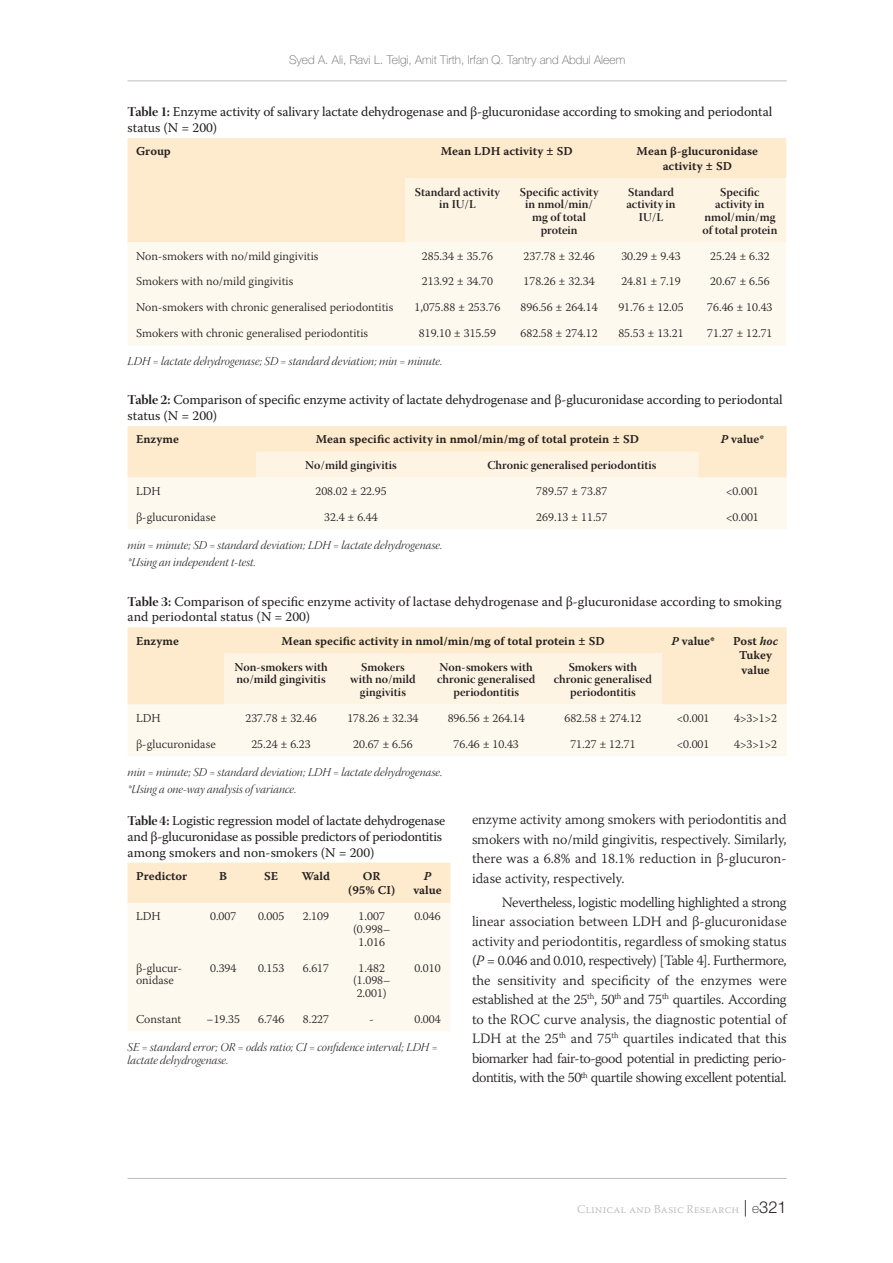
<style>
.page{position:relative;width:893px;height:1263px;background:#fff}
.page>*{position:absolute;margin:0;border:0;box-sizing:border-box;transform-origin:0 0}
.t1{font:300 14.25px/19.5px "Warnock Pro";color:#231f20;text-align:justify}
.t2{font:13.5px/15.8px "Warnock Pro";letter-spacing:-.01em;color:#231f20}
.t3{font:300 12px/12.8px "Warnock Pro";color:#231f20;text-align:center}
.t4{font:12px/12.8px "Warnock Pro Semibold Subh";color:#231f20;text-align:center}
.t5{font:12px/17px "Warnock Pro Light It Disp";color:#231f20}
.t6{font:12px/14.4px "Warnock Pro Semibold Capt";color:#231f20;text-align:center}
.t7{font:100 12px "Helvetica Neue LT Pro";color:#636366}
.t8{font:300 12px "Warnock Pro";color:#bcbdc0}
.t9{font:12px "Warnock Pro Semibold It Capt";color:#231f20}
.s1{font-family:"Warnock Pro Bold Disp"}
.s2{font-family:"Warnock Pro Semibold It Capt"}
.s3{font-style:italic}
.s4{font-weight:400}
.s5{font-family:"Helvetica Neue LT Pro";font-size:16.5px;color:#231f20}
.s6{font-family:"Helvetica Neue LT Pro";font-weight:100;font-size:13.5px;color:#231f20}
</style>
<div class="page">
<hr style="left:128px;top:81px;width:659px;height:1px;background:#bcbdc0">
<hr style="left:128px;top:1178px;width:659px;height:1px;background:#bcbdc0">
<div style="left:128px;top:138px;width:658px;height:104px;background:#feeacc"></div>
<div style="left:405px;top:178px;width:381px;height:64px;background:#fef4e4"></div>
<div style="left:128px;top:242px;width:658px;height:104px;background:#fef9ef"></div>
<svg style="left:128px;top:426px;width:659px;height:103px"></svg>
<div style="left:128px;top:627px;width:659px;height:26px;background:#feeacc"></div>
<svg style="left:128px;top:653px;width:659px;height:103px"></svg>
<svg style="left:128px;top:863px;width:322px;height:168px"></svg>
<p class="t7" style="left:289px;top:53px;width:338px">Syed A. Ali, Ravi L. Telgi, Amit Tirth, Irfan Q. Tantry and Abdul Aleem</p>
<p class="t2" style="left:128px;top:104px;width:646px"><span class="s1">Table 1:</span> Enzyme activity of salivary lactate dehydrogenase and β-glucuronidase according to smoking and periodontal status (N = 200)</p>
<p class="t6" style="left:136px;top:144px;width:36px">Group</p>
<p class="t6" style="left:441px;top:144px;width:133px">Mean LDH activity ± SD</p>
<p class="t6" style="left:637px;top:144px;width:123px">Mean β-glucuronidase activity ± SD</p>
<p class="t4" style="left:415px;top:185px;width:87px">Standard activity in IU/L</p>
<p class="t4" style="left:520px;top:185px;width:81px">Specific activity in nmol/min/ mg of total protein</p>
<p class="t4" style="left:626px;top:185px;width:51px">Standard activity in<br>IU/L</p>
<p class="t4" style="left:702px;top:185px;width:77px">Specific activity in nmol/min/mg of total protein</p>
<p class="t3" style="left:136px;top:249px;width:184px">Non-smokers with no/mild gingivitis</p>
<p class="t3" style="left:422px;top:249px;width:73px">285.34 ± 35.76</p>
<p class="t3" style="left:524px;top:249px;width:73px">237.78 ± 32.46</p>
<p class="t3" style="left:621px;top:249px;width:61px">30.29 ± 9.43</p>
<p class="t3" style="left:710px;top:249px;width:61px">25.24 ± 6.32</p>
<p class="t3" style="left:136px;top:275px;width:159px">Smokers with no/mild gingivitis</p>
<p class="t3" style="left:422px;top:275px;width:73px">213.92 ± 34.70</p>
<p class="t3" style="left:524px;top:275px;width:73px">178.26 ± 32.34</p>
<p class="t3" style="left:621px;top:275px;width:61px">24.81 ± 7.19</p>
<p class="t3" style="left:710px;top:275px;width:61px">20.67 ± 6.56</p>
<p class="t3" style="left:136px;top:301px;width:259px">Non-smokers with chronic generalised periodontitis</p>
<p class="t3" style="left:415px;top:301px;width:87px">1,075.88 ± 253.76</p>
<p class="t3" style="left:521px;top:301px;width:79px">896.56 ± 264.14</p>
<p class="t3" style="left:618px;top:301px;width:67px">91.76 ± 12.05</p>
<p class="t3" style="left:707px;top:301px;width:67px">76.46 ± 10.43</p>
<p class="t3" style="left:136px;top:326px;width:234px">Smokers with chronic generalised periodontitis</p>
<p class="t3" style="left:419px;top:326px;width:79px">819.10 ± 315.59</p>
<p class="t3" style="left:521px;top:326px;width:79px">682.58 ± 274.12</p>
<p class="t3" style="left:618px;top:326px;width:67px">85.53 ± 13.21</p>
<p class="t3" style="left:707px;top:326px;width:67px">71.27 ± 12.71</p>
<p class="t5" style="left:128px;top:354px;width:317px">LDH = lactate dehydrogenase; SD = standard deviation; min = minute.</p>
<p class="t2" style="left:128px;top:392px;width:657px"><span class="s1">Table 2:</span> Comparison of specific enzyme activity of lactate dehydrogenase and β-glucuronidase according to periodontal status (N = 200)</p>
<p class="t6" style="left:136px;top:432px;width:44px">Enzyme</p>
<p class="t6" style="left:316px;top:432px;width:325px">Mean specific activity in nmol/min/mg of total protein ± SD</p>
<p class="t6" style="left:721px;top:432px;width:45px"><span class="s2">P</span> value*</p>
<p class="t4" style="left:305px;top:459px;width:93px">No/mild gingivitis</p>
<p class="t4" style="left:487px;top:459px;width:171px">Chronic generalised periodontitis</p>
<p class="t3" style="left:136px;top:484px;width:26px">LDH</p>
<p class="t3" style="left:315px;top:484px;width:73px">208.02 ± 22.95</p>
<p class="t3" style="left:536px;top:484px;width:73px">789.57 ± 73.87</p>
<p class="t3" style="left:726px;top:484px;width:34px">&lt;0.001</p>
<p class="t3" style="left:136px;top:510px;width:81px">β-glucuronidase</p>
<p class="t3" style="left:324px;top:510px;width:55px">32.4 ± 6.44</p>
<p class="t3" style="left:536px;top:510px;width:73px">269.13 ± 11.57</p>
<p class="t3" style="left:726px;top:510px;width:34px">&lt;0.001</p>
<p class="t5" style="left:128px;top:538px;width:317px">min = minute; SD = standard deviation; LDH = lactate dehydrogenase. *Using an independent t-test.</p>
<p class="t2" style="left:128px;top:593px;width:656px"><span class="s1">Table 3:</span> Comparison of specific enzyme activity of lactase dehydrogenase and β-glucuronidase according to smoking and periodontal status (N = 200)</p>
<p class="t6" style="left:136px;top:633px;width:44px">Enzyme</p>
<p class="t6" style="left:282px;top:633px;width:325px">Mean specific activity in nmol/min/mg of total protein ± SD</p>
<p class="t6" style="left:671px;top:633px;width:45px"><span class="s2">P</span> value*</p>
<p class="t6" style="left:733px;top:633px;width:46px">Post <span class="s2">hoc<br></span>Tukey</p>
<p class="t4" style="left:234px;top:660px;width:95px">Non-smokers with</p>
<p class="t6" style="left:741px;top:662px;width:30px">value</p>
<p class="t4" style="left:236px;top:673px;width:91px">no/mild gingivitis</p>
<p class="t4" style="left:350px;top:660px;width:67px">Smokers with no/mild gingivitis</p>
<p class="t4" style="left:437px;top:660px;width:100px">Non-smokers with chronic generalised periodontitis</p>
<p class="t4" style="left:554px;top:660px;width:100px">Smokers with chronic generalised periodontitis</p>
<p class="t3" style="left:136px;top:711px;width:26px">LDH</p>
<p class="t3" style="left:245px;top:711px;width:73px">237.78 ± 32.46</p>
<p class="t3" style="left:347px;top:711px;width:73px">178.26 ± 32.34</p>
<p class="t3" style="left:448px;top:711px;width:79px">896.56 ± 264.14</p>
<p class="t3" style="left:564px;top:711px;width:79px">682.58 ± 274.12</p>
<p class="t3" style="left:677px;top:711px;width:34px">&lt;0.001</p>
<p class="t3" style="left:734px;top:711px;width:44px">4&gt;3&gt;1&gt;2</p>
<p class="t3" style="left:136px;top:737px;width:81px">β-glucuronidase</p>
<p class="t3" style="left:251px;top:737px;width:61px">25.24 ± 6.23</p>
<p class="t3" style="left:353px;top:737px;width:61px">20.67 ± 6.56</p>
<p class="t3" style="left:454px;top:737px;width:67px">76.46 ± 10.43</p>
<p class="t3" style="left:570px;top:737px;width:67px">71.27 ± 12.71</p>
<p class="t3" style="left:677px;top:737px;width:34px">&lt;0.001</p>
<p class="t3" style="left:734px;top:737px;width:44px">4&gt;3&gt;1&gt;2</p>
<p class="t5" style="left:128px;top:764px;width:317px">min = minute; SD = standard deviation; LDH = lactate dehydrogenase. *Using a one-way analysis of variance.</p>
<p class="t2" style="left:128px;top:813px;width:319px"><span class="s1">Table 4:</span> Logistic regression model of lactate dehydrogenase and β-glucuronidase as possible predictors of periodontitis among smokers and non-smokers (N = 200)</p>
<p class="t6" style="left:136px;top:869px;width:53px">Predictor</p>
<p class="t6" style="left:219px;top:869px;width:9px">B</p>
<p class="t6" style="left:264px;top:869px;width:15px">SE</p>
<p class="t6" style="left:302px;top:869px;width:30px">Wald</p>
<p class="t6" style="left:348px;top:869px;width:49px">OR (95% CI)</p>
<p class="t9" style="left:424px;top:869px;width:9px">P</p>
<p class="t1" style="left:472px;top:810px;width:316px">enzyme activity among smokers with periodontitis and smokers with no/mild gingivitis, respectively. Similarly, there was a 6.8% and 18.1% reduction in β-glucuron&shy;idase activity, respectively.</p>
<p class="t1" style="left:472px;top:892px;width:316px;text-indent:30px">Nevertheless, logistic modelling highlighted a strong linear association between LDH and β-glucuronidase activity and periodontitis, regardless of smoking status (<span class="s3">P</span> = 0.046 and 0.010, respectively) [Table 4]. Furthermore, the sensitivity and specificity of the enzymes were established at the 25<sup>th</sup>, 50<sup>th</sup> and 75<sup>th</sup> quartiles. According to the ROC curve analysis, the diagnostic potential of LDH at the 25<sup>th</sup> and 75<sup>th</sup> quartiles indicated that this biomarker had fair-to-good potential in predicting perio&shy;dontitis, with the 50<sup>th</sup> quartile showing excellent potential.</p>
<p class="t6" style="left:413px;top:883px;width:30px">value</p>
<p class="t3" style="left:136px;top:910px;width:26px">LDH</p>
<p class="t3" style="left:210px;top:910px;width:28px">0.007</p>
<p class="t3" style="left:258px;top:910px;width:28px">0.005</p>
<p class="t3" style="left:303px;top:910px;width:28px">2.109</p>
<p class="t3" style="left:353px;top:910px;width:39px">1.007 (0.998–<br>1.016</p>
<p class="t3" style="left:414px;top:910px;width:28px">0.046</p>
<p class="t3" style="left:136px;top:961px;width:48px;text-align:left">β-glucur&shy;onidase</p>
<p class="t3" style="left:210px;top:961px;width:28px">0.394</p>
<p class="t3" style="left:258px;top:961px;width:28px">0.153</p>
<p class="t3" style="left:303px;top:961px;width:28px">6.617</p>
<p class="t3" style="left:353px;top:961px;width:39px">1.482 (1.098–<br>2.001)</p>
<p class="t3" style="left:414px;top:961px;width:28px">0.010</p>
<p class="t3" style="left:136px;top:1012px;width:47px">Constant</p>
<p class="t3" style="left:207px;top:1012px;width:35px"><span class="s4">−</span>19.35</p>
<p class="t3" style="left:258px;top:1012px;width:28px">6.746</p>
<p class="t3" style="left:303px;top:1012px;width:28px">8.227</p>
<p class="t3" style="left:370px;top:1012px;width:6px">-</p>
<p class="t3" style="left:414px;top:1012px;width:28px">0.004</p>
<p class="t5" style="left:128px;top:1042px;width:312px;line-height:12.8px">SE = standard error; OR = odds ratio; CI = confidence interval; LDH = lactate dehydrogenase.</p>
<p class="t8" style="left:577px;top:1201px;width:211px">Clinical and Basic Research <span class="s5">|</span> <span class="s6">e</span><span class="s5">321</span></p>
</div>
